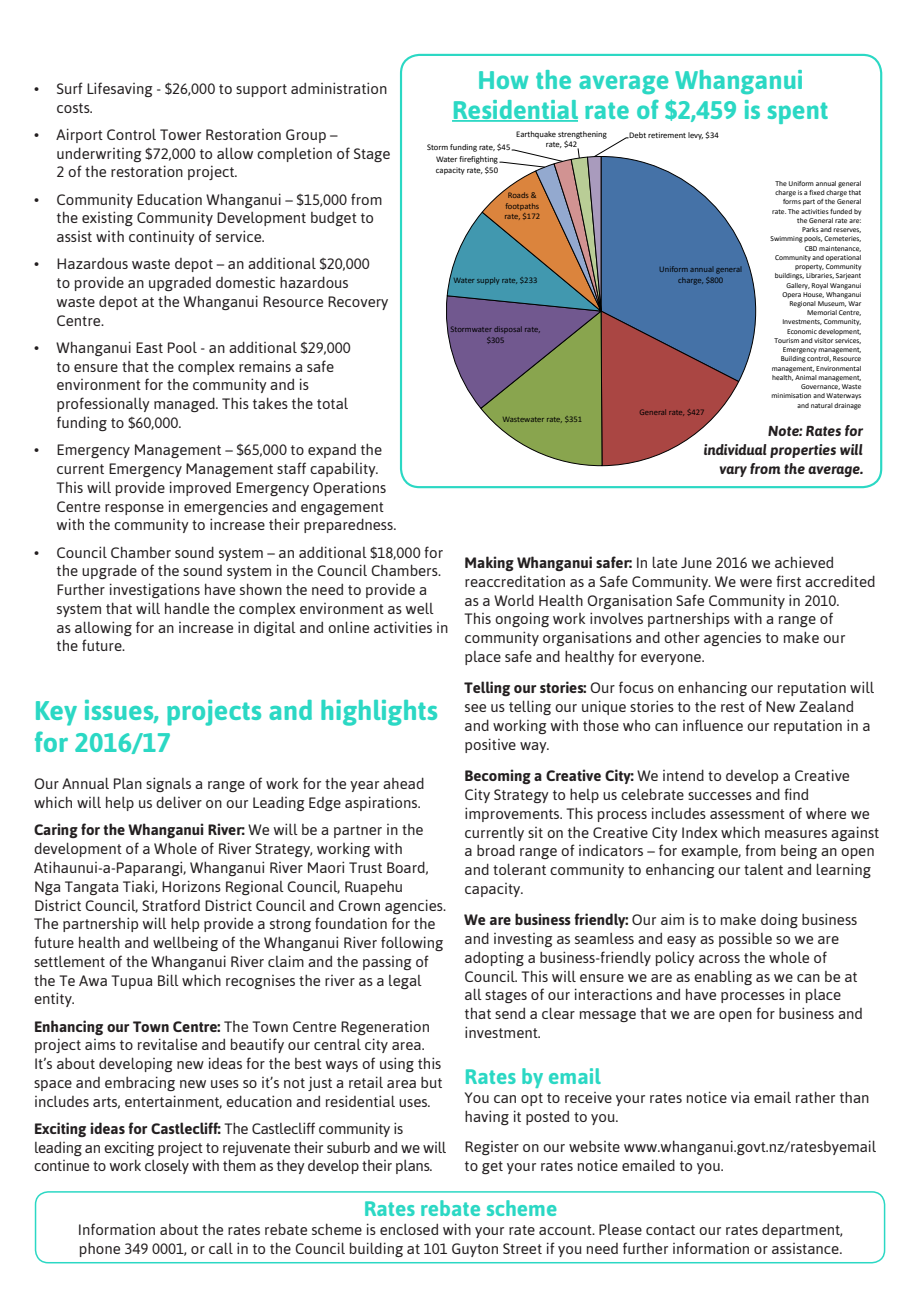
<style>
.page{position:relative;width:919px;height:1289px;background:#fff}
.page>*{position:absolute;margin:0;border:0;box-sizing:border-box;transform-origin:0 0}
.t1{font:700 27px/32.4px "Asap";color:#2bd8c4}
.t2{font:700 25.5px "Asap";color:#2bd8c4}
.t3{font:700 21px "Asap";color:#2bd8c4}
.t4{font:15px/18.8px "Asap";color:#231f20}
.t5{font:15px/18.8px "Asap";letter-spacing:-.02em;color:#231f20}
.t6{font:italic 700 14.4px/18.8px "Asap";color:#231f20;text-align:right}
.t7{font:8.7px/10.5px "Calibri";color:#000;text-align:center}
.t8{font:7.65px/9.3px "Calibri";color:#000;text-align:right}
.s1{font-weight:700}
</style>
<div class="page">
<div style="left:35px;top:1191px;width:850px;height:72px;border:2px solid #2bd8c4;border-radius:13px"></div>
<div style="left:400px;top:54px;width:482px;height:434px;border:2px solid #2bd8c4;border-radius:18px"></div>
<hr style="left:452px;top:120px;width:126px;height:2px;background:#2bd8c4">
<svg style="left:446px;top:137px;width:310px;height:329px"></svg>
<p class="t2" style="left:477px;top:65px;width:328px">How the average Whanganui</p>
<p class="t2" style="left:452px;top:96px;width:378px">Residential rate of $2,459 is spent</p>
<p class="t4" style="left:57px;top:79px;width:332px;text-indent:-22px">• Surf Lifesaving - $26,000 to support administration costs.</p>
<p class="t4" style="left:57px;top:125px;width:335px;text-indent:-22px">• Airport Control Tower Restoration Group – underwriting $72,000 to allow completion of Stage<br>2 of the restoration project.</p>
<p class="t4" style="left:57px;top:190px;width:327px;text-indent:-22px">• Community Education Whanganui – $15,000 from the existing Community Development budget to assist with continuity of service.</p>
<p class="t4" style="left:57px;top:254px;width:333px;text-indent:-22px">• Hazardous waste depot – an additional $20,000<br>to provide an upgraded domestic hazardous waste depot at the Whanganui Resource Recovery Centre.</p>
<p class="t4" style="left:57px;top:338px;width:296px;text-indent:-22px">• Whanganui East Pool - an additional $29,000 to ensure that the complex remains a safe environment for the community and is professionally managed. This takes the total funding to $60,000.</p>
<p class="t4" style="left:57px;top:440px;width:341px;text-indent:-22px">• Emergency Management – $65,000 to expand the current Emergency Management staff capability.<br>This will provide improved Emergency Operations Centre response in emergencies and engagement with the community to increase their preparedness.</p>
<p class="t4" style="left:57px;top:542px;width:393px;text-indent:-22px">• Council Chamber sound system – an additional $18,000 for the upgrade of the sound system in the Council Chambers.<br>Further investigations have shown the need to provide a system that will handle the complex environment as well as allowing for an increase in digital and online activities in the future.</p>
<p class="t7" style="left:516px;top:128px;width:92px">Earthquake strengthening rate, $42</p>
<p class="t7" style="left:629px;top:129px;width:91px">Debt retirement levy, $34</p>
<p class="t7" style="left:427px;top:142px;width:85px">Storm funding rate, $45</p>
<p class="t7" style="left:436px;top:154px;width:64px;text-align:left">Water firefighting capacity rate, $50</p>
<p class="t8" style="left:770px;top:178px;width:92px">The Uniform annual general charge is a fixed charge that forms part of the General rate. The activities funded by the General rate are:<br>Parks and reserves,<br>Swimming pools, Cemeteries,<br>CBD maintenance,<br>Community and operational property, Community buildings, Libraries, Sarjeant<br>Gallery, Royal Wanganui<br>Opera House, Whanganui<br>Regional Museum, War<br>Memorial Centre,<br>Investments, Community,<br>Economic development,<br>Tourism and visitor services,<br>Emergency management,<br>Building control, Resource management, Environmental health, Animal management,<br>Governance, Waste minimisation and Waterways and natural drainage</p>
<p class="t6" style="left:703px;top:422px;width:161px">Note: Rates for individual properties will vary from the average.</p>
<p class="t7" style="left:504px;top:190px;width:37px">Roads &amp; footpaths rate, $172</p>
<p class="t7" style="left:659px;top:263px;width:84px">Uniform annual general charge, $800</p>
<p class="t7" style="left:453px;top:274px;width:86px">Water supply rate, $233</p>
<p class="t7" style="left:450px;top:324px;width:92px">Stormwater disposal rate, $305</p>
<p class="t7" style="left:639px;top:407px;width:67px">General rate, $427</p>
<p class="t7" style="left:502px;top:414px;width:81px">Wastewater rate, $351</p>
<p class="t4" style="left:464px;top:553px;width:412px"><span class="s1">Making Whanganui safer:</span> In late June 2016 we achieved reaccreditation as a Safe Community. We were first accredited as a World Health Organisation Safe Community in 2010.<br>This ongoing work involves partnerships with a range of community organisations and other agencies to make our place safe and healthy for everyone.</p>
<p class="t4" style="left:464px;top:678px;width:411px"><span class="s1">Telling our stories:</span> Our focus on enhancing our reputation will see us telling our unique stories to the rest of New Zealand and working with those who can influence our reputation in a positive way.</p>
<p class="t4" style="left:464px;top:766px;width:416px"><span class="s1">Becoming a Creative City:</span> We intend to develop a Creative City Strategy to help us celebrate successes and find improvements. This process includes assessment of where we currently sit on the Creative City Index which measures against a broad range of indicators – for example, from being an open and tolerant community to enhancing our talent and learning capacity.</p>
<p class="t4" style="left:464px;top:910px;width:400px"><span class="s1">We are business friendly:</span> Our aim is to make doing business and investing as seamless and easy as possible so we are adopting a business-friendly policy across the whole of Council. This will ensure we are as enabling as we can be at all stages of our interactions and have processes in place that send a clear message that we are open for business and investment.</p>
<p class="t3" style="left:464px;top:1064px;width:137px">Rates by email</p>
<p class="t4" style="left:464px;top:1088px;width:406px">You can opt to receive your rates notice via email rather than having it posted to you.</p>
<p class="t4" style="left:464px;top:1137px;width:413px">Register on our website www.whanganui.govt.nz/ratesbyemail to get your rates notice emailed to you.</p>
<p class="t3" style="left:363px;top:1196px;width:195px">Rates rebate scheme</p>
<p class="t4" style="left:78px;top:1220px;width:766px">Information about the rates rebate scheme is enclosed with your rate account. Please contact our rates department, phone 349 0001, or call in to the Council building at 101 Guyton Street if you need further information or assistance.</p>
<p class="t1" style="left:34px;top:693px;width:405px">Key issues, projects and highlights for 2016/17</p>
<p class="t4" style="left:34px;top:774px;width:392px">Our Annual Plan signals a range of work for the year ahead which will help us deliver on our Leading Edge aspirations.</p>
<p class="t4" style="left:34px;top:820px;width:413px"><span class="s1">Caring for the Whanganui River:</span> We will be a partner in the development of a Whole of River Strategy, working with Atihaunui-a-Paparangi, Whanganui River Maori Trust Board, Nga Tangata Tiaki, Horizons Regional Council, Ruapehu District Council, Stratford District Council and Crown agencies.<br>The partnership will help provide a strong foundation for the future health and wellbeing of the Whanganui River following settlement of the Whanganui River claim and the passing of the Te Awa Tupua Bill which recognises the river as a legal entity.</p>
<p class="t4" style="left:34px;top:1016px;width:410px"><span class="s1">Enhancing our Town Centre:</span> The Town Centre Regeneration project aims to revitalise and beautify our central city area.<br>It’s about developing new ideas for the best ways of using this space and embracing new uses so it’s not just a retail area but includes arts, entertainment, education and residential uses.</p>
<p class="t5" style="left:34px;top:1119px;width:414px"><span class="s1">Exciting ideas for Castlecliff:</span> The Castlecliff community is leading an exciting project to rejuvenate their suburb and we will continue to work closely with them as they develop their plans.</p>
</div>
